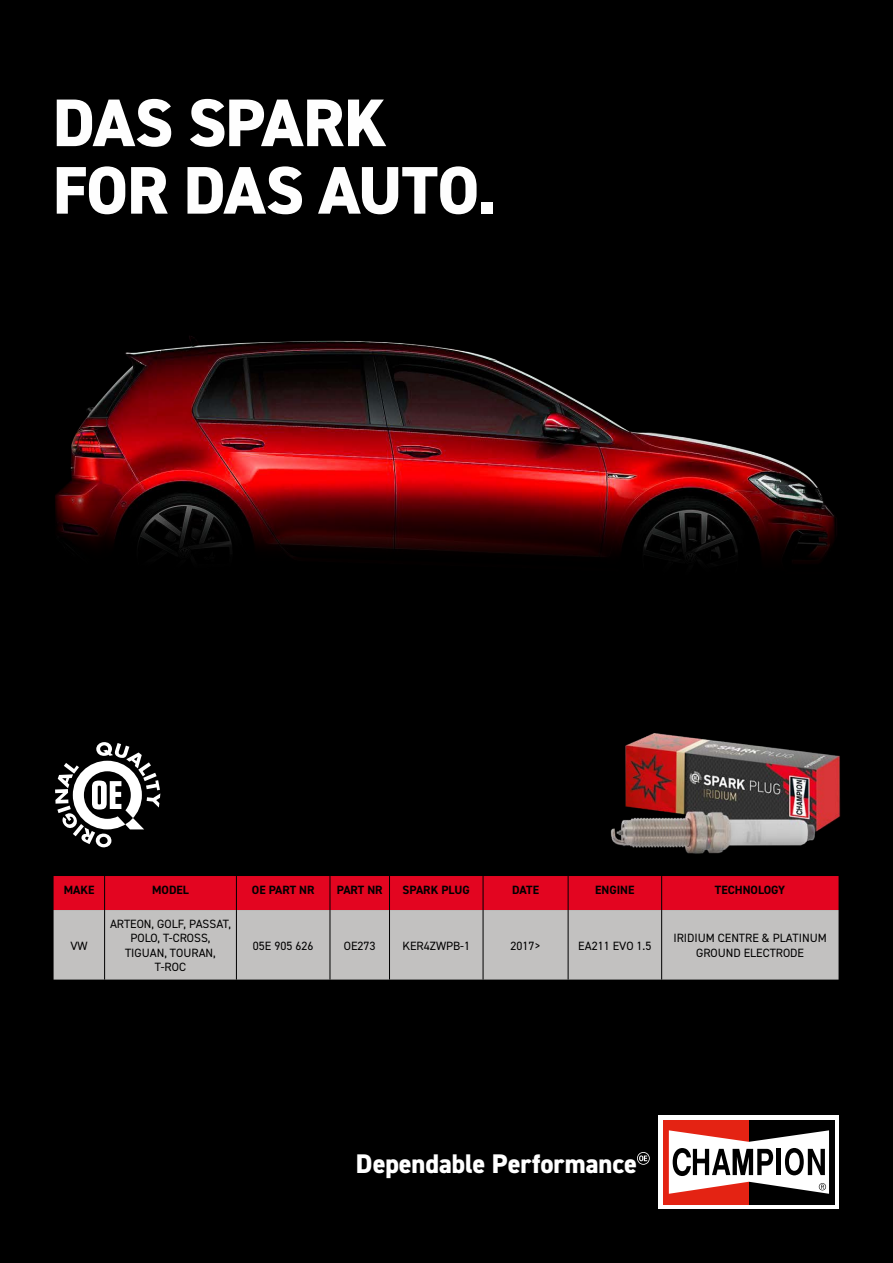
<style>
.page{position:relative;width:893px;height:1263px;background:#000}
.page>*{position:absolute;margin:0;border:0;box-sizing:border-box;transform-origin:0 0}
.t1{font:800 67.5px/67.5px "DIN2014";letter-spacing:-.02em;color:#fff}
.t2{font:800 27px "DIN2014";letter-spacing:-.005em;color:#fff}
.t3{font:12px/14.4px "DIN2014";color:#000;text-align:center}
.t4{font:700 12px "DIN2014";color:#000}
</style>
<div class="page">
<div style="left:659px;top:1115px;width:180px;height:94px;background:#fff"></div>
<div style="left:663px;top:1119px;width:86px;height:85px;background:#e42313"></div>
<div style="left:749px;top:1119px;width:85px;height:85px;background:#000"></div>
<svg style="left:669px;top:1130px;width:160px;height:64px"></svg>
<img style="left:610px;top:746px;width:231px;height:151px">
<svg style="left:637px;top:1152px;width:13px;height:13px"></svg>
<svg style="left:55px;top:746px;width:105px;height:101px"></svg>
<div style="left:54px;top:876px;width:784px;height:34px;background:#e30520"></div>
<div style="left:54px;top:910px;width:784px;height:69px;background:#c2c1c0"></div>
<hr style="left:104px;top:876px;width:1px;height:34px;background:#000">
<hr style="left:236px;top:876px;width:1px;height:34px;background:#000">
<hr style="left:330px;top:876px;width:1px;height:34px;background:#000">
<hr style="left:389px;top:876px;width:1px;height:34px;background:#000">
<hr style="left:483px;top:876px;width:1px;height:34px;background:#000">
<hr style="left:568px;top:876px;width:1px;height:34px;background:#000">
<hr style="left:661px;top:876px;width:1px;height:34px;background:#000">
<hr style="left:104px;top:910px;width:1px;height:69px;background:#000">
<hr style="left:236px;top:910px;width:1px;height:69px;background:#000">
<hr style="left:330px;top:910px;width:1px;height:69px;background:#000">
<hr style="left:389px;top:910px;width:1px;height:69px;background:#000">
<hr style="left:483px;top:910px;width:1px;height:69px;background:#000">
<hr style="left:568px;top:910px;width:1px;height:69px;background:#000">
<hr style="left:661px;top:910px;width:1px;height:69px;background:#000">
<img style="left:55px;top:336px;width:782px;height:410px">
<h1 class="t1" style="left:53px;top:89px;width:445px">DAS SPARK<br>FOR DAS AUTO.</h1>
<p class="t4" style="left:64px;top:882px;width:32px">MAKE</p>
<p class="t4" style="left:152px;top:882px;width:38px">MODEL</p>
<p class="t4" style="left:252px;top:882px;width:64px">OE PART NR</p>
<p class="t4" style="left:337px;top:882px;width:47px">PART NR</p>
<p class="t4" style="left:403px;top:882px;width:69px">SPARK PLUG</p>
<p class="t4" style="left:512px;top:882px;width:28px">DATE</p>
<p class="t4" style="left:595px;top:882px;width:41px">ENGINE</p>
<p class="t4" style="left:715px;top:882px;width:72px">TECHNOLOGY</p>
<p class="t3" style="left:70px;top:938px;width:19px">VW</p>
<p class="t3" style="left:110px;top:916px;width:122px">ARTEON, GOLF, PASSAT,<br>POLO, T-CROSS,<br>TIGUAN, TOURAN,<br>T-ROC</p>
<p class="t3" style="left:253px;top:938px;width:62px">05E 905 626</p>
<p class="t3" style="left:344px;top:938px;width:33px">OE273</p>
<p class="t3" style="left:402px;top:938px;width:69px">KER4ZWPB-1</p>
<p class="t3" style="left:511px;top:938px;width:31px">2017&gt;</p>
<p class="t3" style="left:578px;top:938px;width:75px">EA211 EVO 1.5</p>
<p class="t3" style="left:673px;top:931px;width:155px">IRIDIUM CENTRE &amp; PLATINUM<br>GROUND ELECTRODE</p>
<h2 class="t2" style="left:356px;top:1145px;width:283px">Dependable Performance</h2>
</div>
